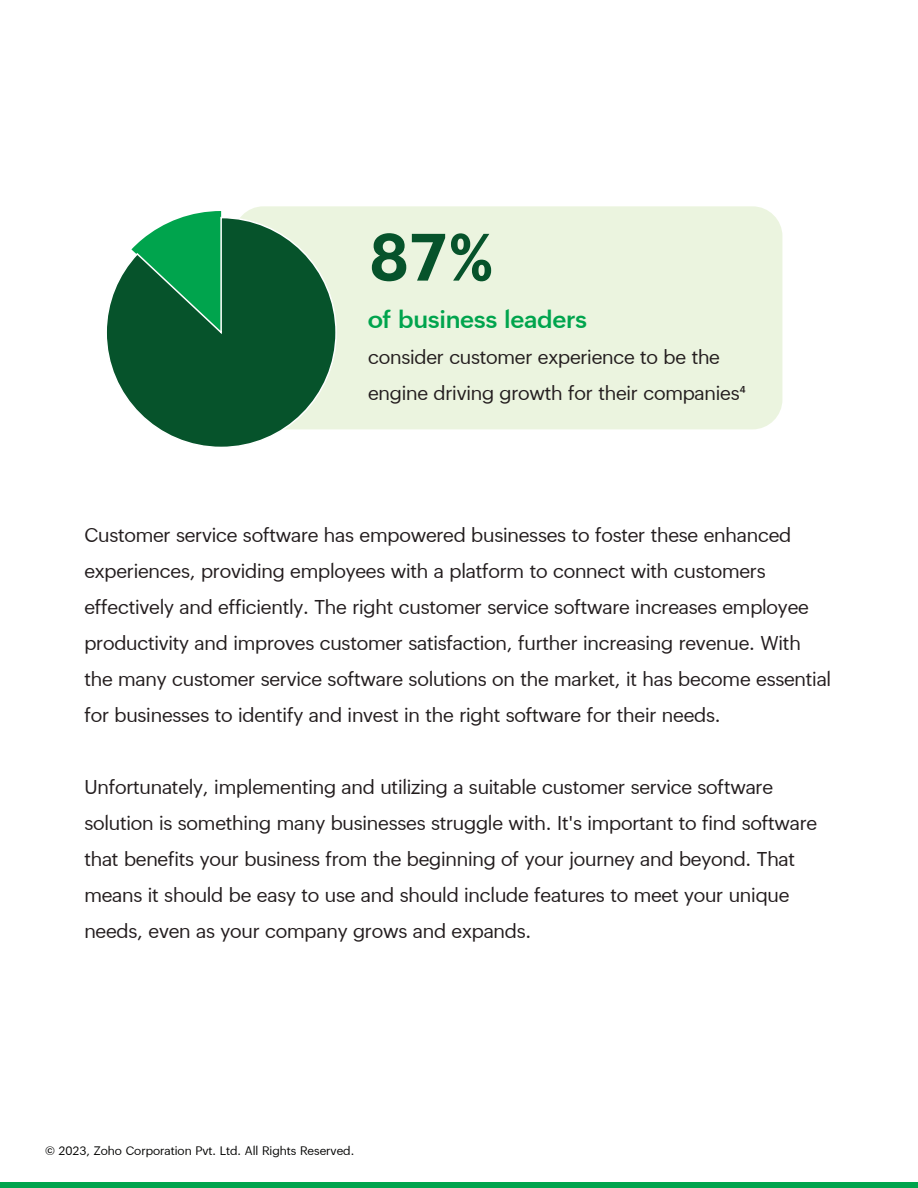
<style>
.page{position:relative;width:918px;height:1188px;background:#fff}
.page>*{position:absolute;margin:0;border:0;box-sizing:border-box;transform-origin:0 0}
.t1{font:700 65.4px "Zoho Puvi";color:#06532b}
.t2{font:600 24px "Zoho Puvi";letter-spacing:-.01em;color:#00a44d}
.t3{font:19.5px/36px "Zoho Puvi";letter-spacing:-.01em;color:#231d1e}
.t4{font:12px "Zoho Puvi";color:#050504}
</style>
<div class="page">
<div style="left:234px;top:206px;width:548px;height:223px;background:#ebf4df;border-radius:30px"></div>
<div style="left:0;top:1183px;width:918px;height:5px;background:#00a44d"></div>
<svg style="left:186px;top:211px;width:35px;height:5px"></svg>
<svg style="left:107px;top:216px;width:231px;height:231px"></svg>
<h1 class="t1" style="left:369px;top:207px;width:126px">87%</h1>
<p class="t2" style="left:368px;top:301px;width:221px">of business leaders</p>
<p class="t3" style="left:368px;top:337px;width:379px">consider customer experience to be the engine driving growth for their companies4</p>
<p class="t3" style="left:84px;top:516px;width:748px">Customer service software has empowered businesses to foster these enhanced experiences, providing employees with a platform to connect with customers effectively and efficiently. The right customer service software increases employee productivity and improves customer satisfaction, further increasing revenue. With the many customer service software solutions on the market, it has become essential for businesses to identify and invest in the right software for their needs.</p>
<p class="t3" style="left:84px;top:767px;width:734px">Unfortunately, implementing and utilizing a suitable customer service software solution is something many businesses struggle with. It's important to find software that benefits your business from the beginning of your journey and beyond. That means it should be easy to use and should include features to meet your unique needs, even as your company grows and expands.</p>
<p class="t4" style="left:45px;top:1142px;width:311px">© 2023, Zoho Corporation Pvt. Ltd. All Rights Reserved.</p>
</div>
